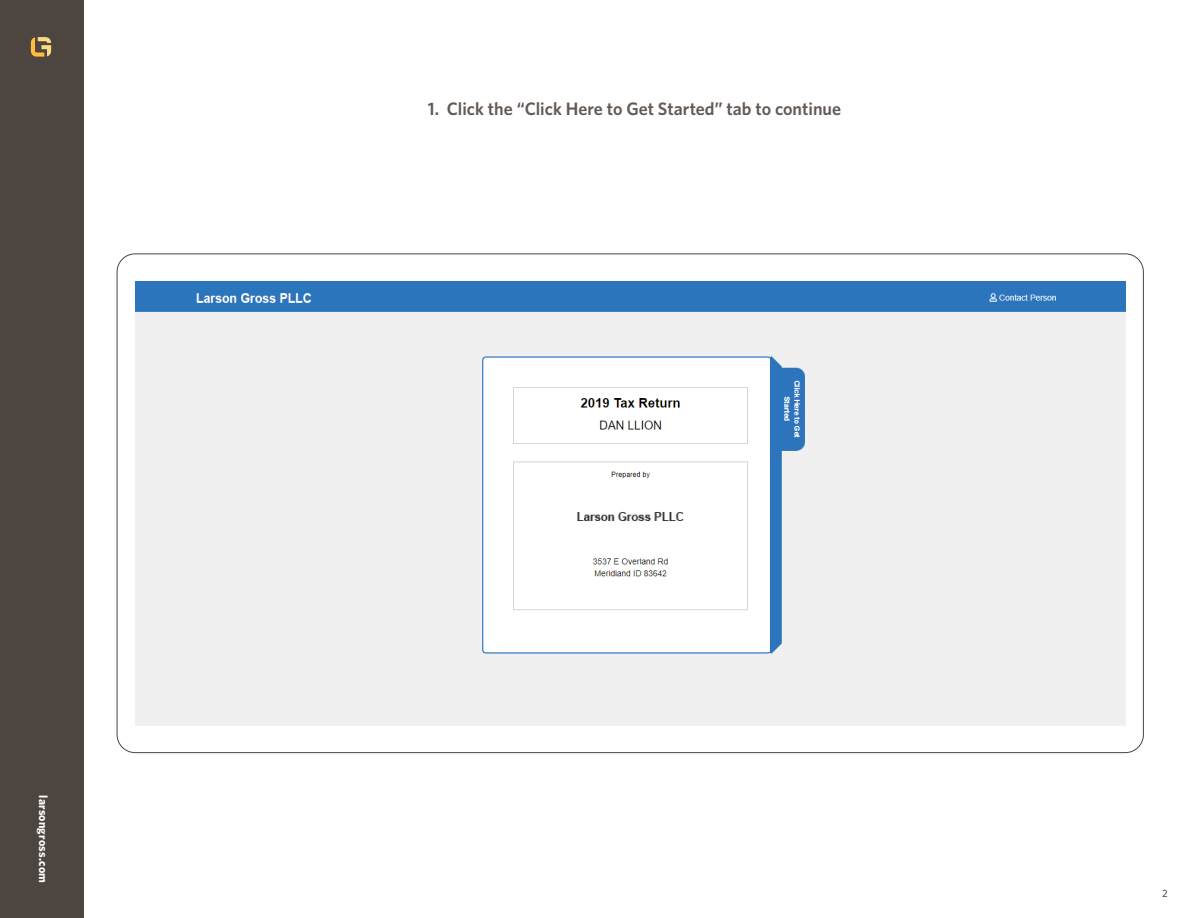
<style>
.page{position:relative;width:1188px;height:918px;background:#fff}
.page>*{position:absolute;margin:0;border:0;box-sizing:border-box;transform-origin:0 0}
.Introduction_Paragraph{font:600 18px "Whitney";color:#635a55}
.t1{font:700 12px "Whitney";letter-spacing:.015em;color:#fff}
.Bullet_List{font:500 10.5px "Whitney";color:#57585a}
</style>
<div class="page">
<div style="left:0;top:0;width:83px;height:918px;background:#4d453f"></div>
<svg style="left:31px;top:37px;width:20px;height:20px"></svg>
<img style="left:135px;top:281px;width:990px;height:444px">
<img style="left:194px;top:287px;width:121px;height:23px">
<img style="left:568px;top:502px;width:122px;height:28px">
<p class="t1" style="left:51px;top:795px;width:89px;rotate:90deg">larsongross.com</p>
<p class="Introduction_Paragraph" style="left:428px;top:97px;width:415px">1. Click the “Click Here to Get Started” tab to continue</p>
<p class="Bullet_List" style="left:1162px;top:887px;width:7px">2</p>
</div>
